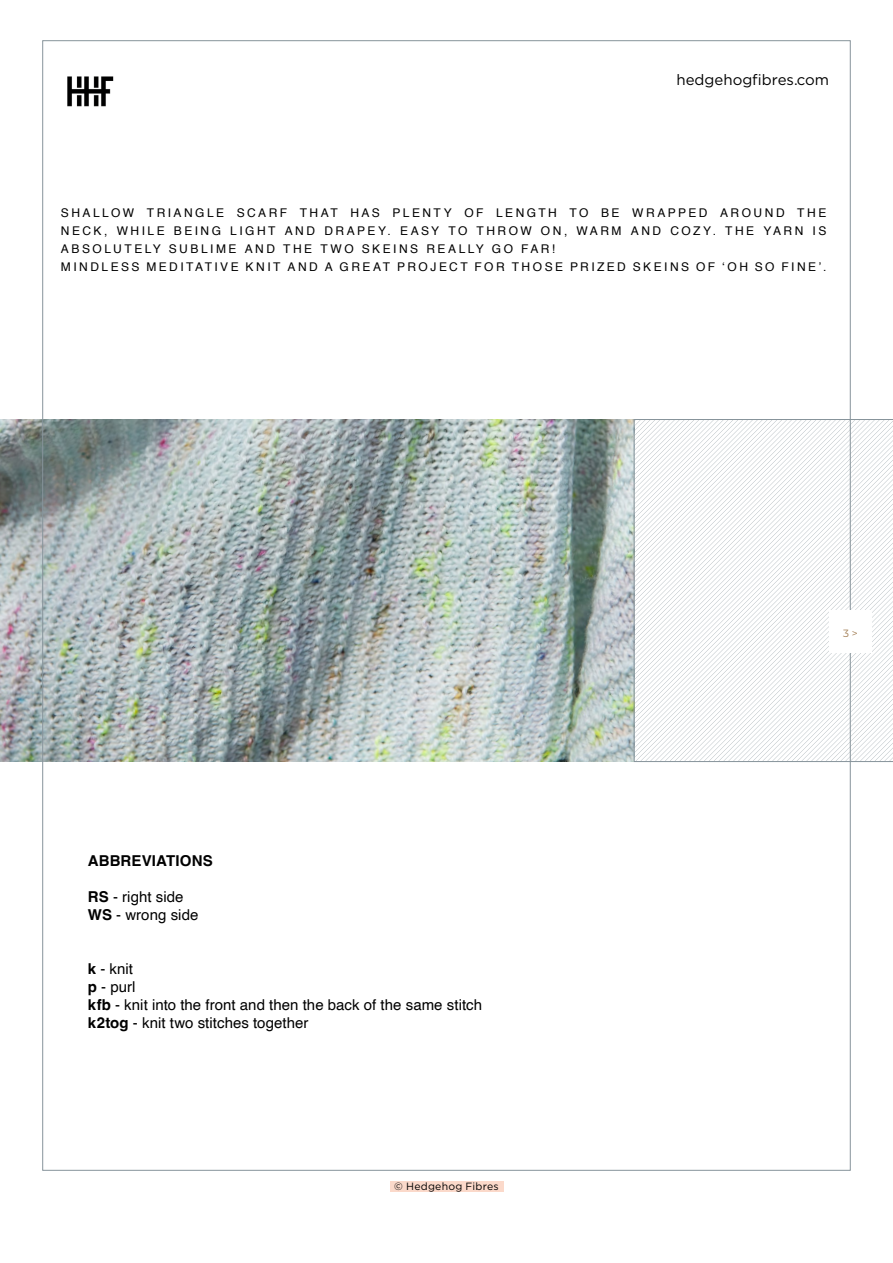
<style>
.page{position:relative;width:893px;height:1263px;background:#fff}
.page>*{position:absolute;margin:0;border:0;box-sizing:border-box;transform-origin:0 0}
.t1{font:15px/18px "Helvetica";letter-spacing:.005em;color:#000}
.t2{font:15px "Gotham";color:#000}
.t3{font:700 15px "Helvetica";letter-spacing:.01em;color:#000}
.t4{font:12px/18px "Helvetica";letter-spacing:.205em;color:#000}
.t5{font:10.5px "Gotham";letter-spacing:.025em;color:#000}
.t6{font:10.5px "Montserrat";color:#9f794e}
.s1{font-weight:700}
</style>
<div class="page">
<img style="left:0;top:419px;width:634px;height:342px">
<svg style="left:634px;top:419px;width:259px;height:343px"></svg>
<img style="left:67px;top:76px;width:47px;height:31px">
<div style="left:390px;top:1181px;width:113px;height:11px;background:#fbd9ca"></div>
<div style="left:829px;top:610px;width:43px;height:43px;background:#fff"></div>
<p class="t2" style="left:676px;top:72px;width:154px">hedgehogfibres.com</p>
<p class="t4" style="left:61px;top:205px;width:767px">SHALLOW TRIANGLE SCARF THAT HAS PLENTY OF LENGTH TO BE WRAPPED AROUND THE NECK, WHILE BEING LIGHT AND DRAPEY. EASY TO THROW ON, WARM AND COZY. THE YARN IS ABSOLUTELY SUBLIME AND THE TWO SKEINS REALLY GO FAR!<br>MINDLESS MEDITATIVE KNIT AND A GREAT PROJECT FOR THOSE PRIZED SKEINS OF ‘OH SO FINE’.</p>
<p class="t3" style="left:88px;top:851px;width:126px">ABBREVIATIONS</p>
<p class="t1" style="left:88px;top:888px;width:112px"><span class="s1">RS</span> - right side<br><span class="s1">WS</span> - wrong side</p>
<p class="t1" style="left:88px;top:960px;width:396px"><span class="s1">k</span> - knit<br><span class="s1">p</span> - purl<br><span class="s1">kfb</span> - knit into the front and then the back of the same stitch <span class="s1">k2tog</span> - knit two stitches together</p>
<p class="t5" style="left:394px;top:1180px;width:106px">© Hedgehog Fibres</p>
<p class="t6" style="left:843px;top:626px;width:16px">3 &gt;</p>
</div>
